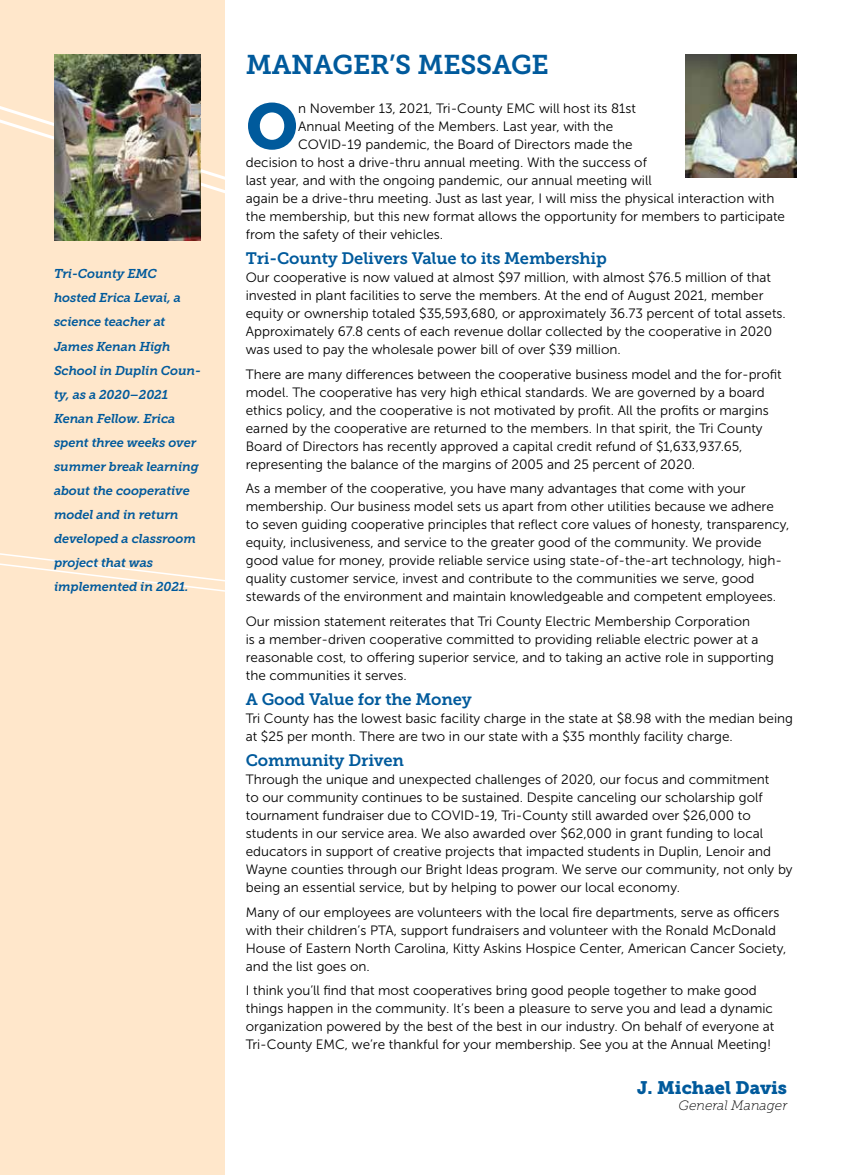
<style>
.page{position:relative;width:851px;height:1175px;background:#fff}
.page>*{position:absolute;margin:0;border:0;box-sizing:border-box;transform-origin:0 0}
.t1{font:63.9px "Museo Slab 900";color:#005a9c}
.t2{font:27px "Museo Slab 700";letter-spacing:-.01em;color:#005a9c}
.t3{font:18px "Museo Slab 900";color:#005a9c}
.t4{font:16.5px "Museo Slab 700";letter-spacing:-.01em;color:#005a9c}
.t5{font:13.5px/18px "Museo Sans 300";color:#000}
.t6{font:italic 13.5px "Museo Slab 100";color:#000}
.t7{font:italic 12.75px/24px "Museo Slab 700";letter-spacing:-.01em;color:#005a9c}
</style>
<div class="page">
<div style="left:0;top:0;width:224px;height:1174px;background:#ffe7cb"></div>
<img style="left:685px;top:54px;width:111px;height:124px">
<svg style="left:0;top:540px;width:225px;height:224px"></svg>
<img style="left:54px;top:54px;width:147px;height:187px">
<p class="t7" style="left:54px;top:262px;width:148px">Tri-County EMC hosted Erica Levai, a science teacher at<br>James Kenan High<br>School in Duplin Coun&shy;ty, as a 2020–2021<br>Kenan Fellow. Erica spent three weeks over summer break learning about the cooperative model and in return developed a classroom project that was implemented in 2021.</p>
<h2 class="t2" style="left:246px;top:50px;width:304px">MANAGER’S MESSAGE</h2>
<h1 class="t1" style="left:246px;top:89px;width:54px">O</h1>
<p class="t5" style="left:298px;top:99px;width:339px">n November 13, 2021, Tri-County EMC will host its 81st</p>
<p class="t5" style="left:298px;top:117px;width:317px">Annual Meeting of the Members. Last year, with the</p>
<p class="t5" style="left:298px;top:135px;width:336px">COVID-19 pandemic, the Board of Directors made the</p>
<p class="t5" style="left:246px;top:153px;width:402px">decision to host a drive-thru annual meeting. With the success of</p>
<p class="t5" style="left:246px;top:171px;width:407px">last year, and with the ongoing pandemic, our annual meeting will</p>
<p class="t5" style="left:246px;top:189px;width:530px">again be a drive-thru meeting. Just as last year, I will miss the physical interaction with</p>
<p class="t5" style="left:246px;top:207px;width:540px">the membership, but this new format allows the opportunity for members to participate</p>
<p class="t5" style="left:246px;top:225px;width:199px">from the safety of their vehicles.</p>
<p class="t4" style="left:246px;top:249px;width:362px">Tri-County Delivers Value to its Membership</p>
<p class="t5" style="left:246px;top:268px;width:541px">Our cooperative is now valued at almost $97 million, with almost $76.5 million of that invested in plant facilities to serve the members. At the end of August 2021, member equity or ownership totaled $35,593,680, or approximately 36.73 percent of total assets.<br>Approximately 67.8 cents of each revenue dollar collected by the cooperative in 2020 was used to pay the wholesale power bill of over $39 million.</p>
<p class="t5" style="left:246px;top:365px;width:537px">There are many differences between the cooperative business model and the for-profit model. The cooperative has very high ethical standards. We are governed by a board ethics policy, and the cooperative is not motivated by profit. All the profits or margins earned by the cooperative are returned to the members. In that spirit, the Tri County Board of Directors has recently approved a capital credit refund of $1,633,937.65, representing the balance of the margins of 2005 and 25 percent of 2020.</p>
<p class="t5" style="left:246px;top:480px;width:545px">As a member of the cooperative, you have many advantages that come with your membership. Our business model sets us apart from other utilities because we adhere to seven guiding cooperative principles that reflect core values of honesty, transparency, equity, inclusiveness, and service to the greater good of the community. We provide good value for money, provide reliable service using state-of-the-art technology, high&shy;quality customer service, invest and contribute to the communities we serve, good stewards of the environment and maintain knowledgeable and competent employees.</p>
<p class="t5" style="left:246px;top:612px;width:529px">Our mission statement reiterates that Tri County Electric Membership Corporation<br>is a member-driven cooperative committed to providing reliable electric power at a reasonable cost, to offering superior service, and to taking an active role in supporting the communities it serves.</p>
<p class="t4" style="left:246px;top:690px;width:227px">A Good Value for the Money</p>
<p class="t5" style="left:246px;top:709px;width:548px">Tri County has the lowest basic facility charge in the state at $8.98 with the median being at $25 per month. There are two in our state with a $35 monthly facility charge.</p>
<p class="t4" style="left:246px;top:750px;width:160px">Community Driven</p>
<p class="t5" style="left:246px;top:770px;width:548px">Through the unique and unexpected challenges of 2020, our focus and commitment<br>to our community continues to be sustained. Despite canceling our scholarship golf tournament fundraiser due to COVID-19, Tri-County still awarded over $26,000 to students in our service area. We also awarded over $62,000 in grant funding to local educators in support of creative projects that impacted students in Duplin, Lenoir and Wayne counties through our Bright Ideas program. We serve our community, not only by being an essential service, but by helping to power our local economy.</p>
<p class="t5" style="left:246px;top:903px;width:542px">Many of our employees are volunteers with the local fire departments, serve as officers with their children’s PTA, support fundraisers and volunteer with the Ronald McDonald House of Eastern North Carolina, Kitty Askins Hospice Center, American Cancer Society, and the list goes on.</p>
<p class="t5" style="left:246px;top:981px;width:530px">I think you’ll find that most cooperatives bring good people together to make good things happen in the community. It’s been a pleasure to serve you and lead a dynamic organization powered by the best of the best in our industry. On behalf of everyone at Tri-County EMC, we’re thankful for your membership. See you at the Annual Meeting!</p>
<h3 class="t3" style="left:637px;top:1076px;width:151px">J. Michael Davis</h3>
<p class="t6" style="left:678px;top:1098px;width:110px">General Manager</p>
</div>
